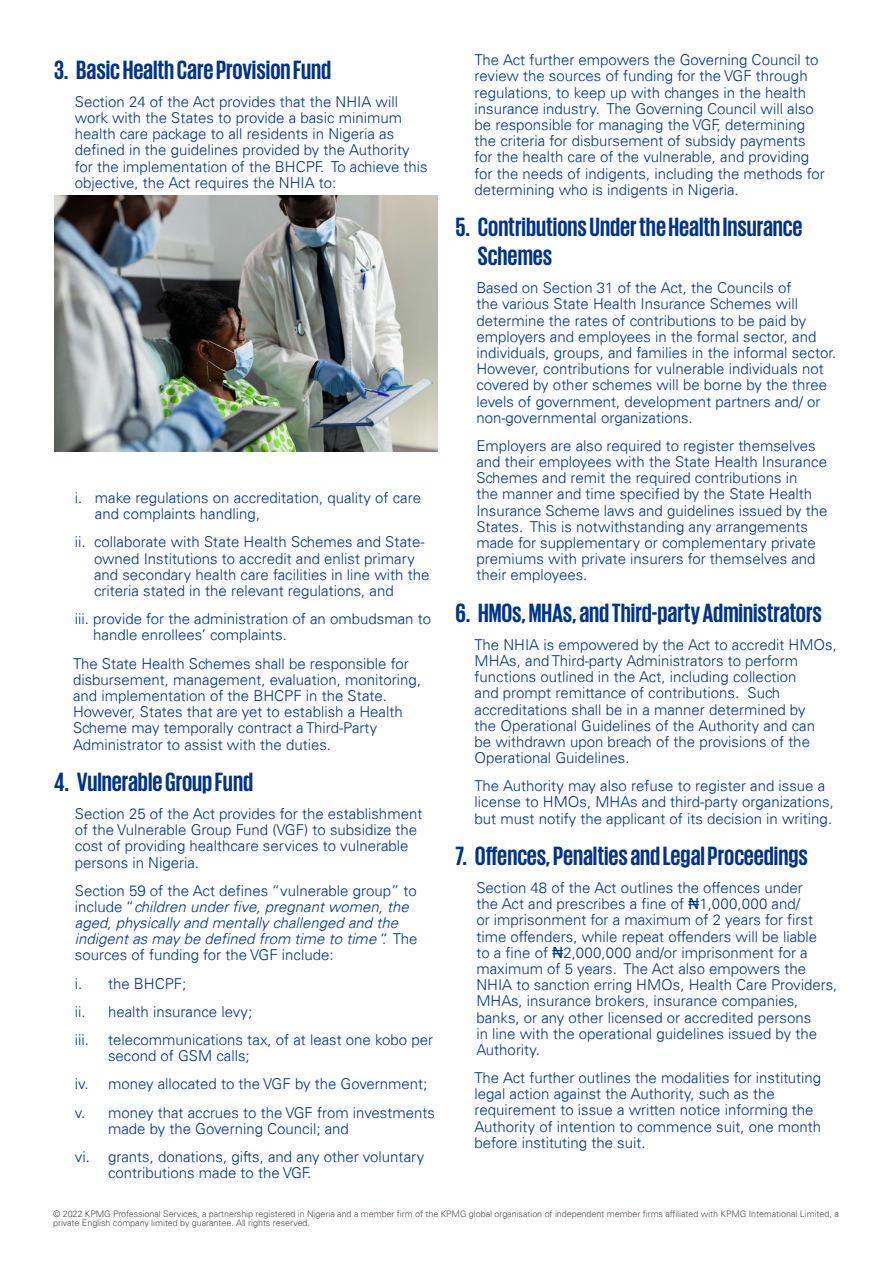
<style>
.page{position:relative;width:893px;height:1263px;background:#fff}
.page>*{position:absolute;margin:0;border:0;box-sizing:border-box;transform-origin:0 0}
.t1{font:700 27px/29.1px "KPMG";color:#00338d}
.t2{font:300 15px/16.2px "Univers 45";color:#00338d}
.t3{font:italic 300 15px/16.2px "Univers 45";color:#00338d}
.t4{font:300 9px/9px "Univers 45";letter-spacing:-.005em;color:#524b48}
.s1{font-style:normal}
.s2{font-family:"Verdana";font-weight:400}
</style>
<div class="page">
<img style="left:54px;top:196px;width:383px;height:255px">
<h1 class="t1" style="left:54px;top:54px;width:279px">3. Basic Health Care Provision Fund</h1>
<p class="t2" style="left:75px;top:93px;width:354px">Section 24 of the Act provides that the NHIA will work with the States to provide a basic minimum health care package to all residents in Nigeria as defined in the guidelines provided by the Authority for the implementation of the BHCPF. To achieve this objective, the Act requires the NHIA to:</p>
<p class="t2" style="left:95px;top:490px;width:328px;text-indent:-20px">i. make regulations on accreditation, quality of care and complaints handling,</p>
<p class="t2" style="left:94px;top:534px;width:337px;text-indent:-19px">ii. collaborate with State Health Schemes and State&shy;owned Institutions to accredit and enlist primary and secondary health care facilities in line with the criteria stated in the relevant regulations, and</p>
<p class="t2" style="left:93px;top:611px;width:339px;text-indent:-18px">iii. provide for the administration of an ombudsman to handle enrollees’ complaints.</p>
<p class="t2" style="left:73px;top:655px;width:350px">The State Health Schemes shall be responsible for disbursement, management, evaluation, monitoring, and implementation of the BHCPF in the State.<br>However, States that are yet to establish a Health Scheme may temporally contract a Third-Party Administrator to assist with the duties.</p>
<h1 class="t1" style="left:54px;top:766px;width:201px">4. Vulnerable Group Fund</h1>
<p class="t2" style="left:75px;top:805px;width:349px">Section 25 of the Act provides for the establishment of the Vulnerable Group Fund (VGF) to subsidize the cost of providing healthcare services to vulnerable persons in Nigeria.</p>
<p class="t3" style="left:75px;top:882px;width:344px"><span class="s1">Section 59 of the Act defines “vulnerable group” to include “</span>children under five, pregnant women, the aged, physically and mentally challenged and the indigent as may be defined from time to time <span class="s1">“. The sources of funding for the VGF include:</span></p>
<p class="t2" style="left:75px;top:969px;width:179px;line-height:28.2px">i. the BHCPF;<br>ii. health insurance levy; iii.</p>
<p class="t2" style="left:108px;top:1031px;width:327px">telecommunications tax, of at least one kobo per second of GSM calls;</p>
<p class="t2" style="left:75px;top:1070px;width:361px;line-height:28.2px">iv. money allocated to the VGF by the Government; v. money that accrues to the VGF from investments</p>
<p class="t2" style="left:75px;top:1114px;width:351px;line-height:28.2px;text-indent:33px">made by the Governing Council; and<br>vi. grants, donations, gifts, and any other voluntary</p>
<p class="t2" style="left:108px;top:1165px;width:205px">contributions made to the VGF.</p>
<p class="t2" style="left:475px;top:52px;width:352px">The Act further empowers the Governing Council to review the sources of funding for the VGF through regulations, to keep up with changes in the health insurance industry. The Governing Council will also be responsible for managing the VGF, determining the criteria for disbursement of subsidy payments for the health care of the vulnerable, and providing for the needs of indigents, including the methods for determining who is indigents in Nigeria.</p>
<h1 class="t1" style="left:478px;top:211px;width:326px;text-indent:-22px">5. Contributions Under the Health Insurance<br>Schemes</h1>
<p class="t2" style="left:476px;top:280px;width:362px">Based on Section 31 of the Act, the Councils of<br>the various State Health Insurance Schemes will determine the rates of contributions to be paid by employers and employees in the formal sector, and individuals, groups, and families in the informal sector.<br>However, contributions for vulnerable individuals not covered by other schemes will be borne by the three levels of government, development partners and/ or non-governmental organizations.</p>
<p class="t2" style="left:476px;top:437px;width:353px">Employers are also required to register themselves and their employees with the State Health Insurance Schemes and remit the required contributions in<br>the manner and time specified by the State Health Insurance Scheme laws and guidelines issued by the States. This is notwithstanding any arrangements made for supplementary or complementary private premiums with private insurers for themselves and their employees.</p>
<h1 class="t1" style="left:455px;top:597px;width:368px">6. HMOs, MHAs, and Third-party Administrators</h1>
<p class="t2" style="left:475px;top:636px;width:364px">The NHIA is empowered by the Act to accredit HMOs, MHAs, and Third-party Administrators to perform functions outlined in the Act, including collection<br>and prompt remittance of contributions. Such accreditations shall be in a manner determined by<br>the Operational Guidelines of the Authority and can<br>be withdrawn upon breach of the provisions of the Operational Guidelines.</p>
<p class="t2" style="left:475px;top:778px;width:361px">The Authority may also refuse to register and issue a license to HMOs, MHAs and third-party organizations, but must notify the applicant of its decision in writing.</p>
<h1 class="t1" style="left:455px;top:840px;width:354px">7. Offences, Penalties and Legal Proceedings</h1>
<p class="t2" style="left:476px;top:880px;width:362px">Section 48 of the Act outlines the offences under<br>the Act and prescribes a fine of <span class="s2">₦</span>1,000,000 and/<br>or imprisonment for a maximum of 2 years for first time offenders, while repeat offenders will be liable<br>to a fine of <span class="s2">₦</span>2,000,000 and/or imprisonment for a maximum of 5 years. The Act also empowers the NHIA to sanction erring HMOs, Health Care Providers, MHAs, insurance brokers, insurance companies, banks, or any other licensed or accredited persons<br>in line with the operational guidelines issued by the Authority.</p>
<p class="t2" style="left:475px;top:1070px;width:348px">The Act further outlines the modalities for instituting legal action against the Authority, such as the requirement to issue a written notice informing the Authority of intention to commence suit, one month before instituting the suit.</p>
<p class="t4" style="left:53px;top:1209px;width:787px">© 2022 KPMG Professional Services, a partnership registered in Nigeria and a member firm of the KPMG global organisation of independent member firms affiliated with KPMG International Limited, a private English company limited by guarantee. All rights reserved.</p>
</div>
